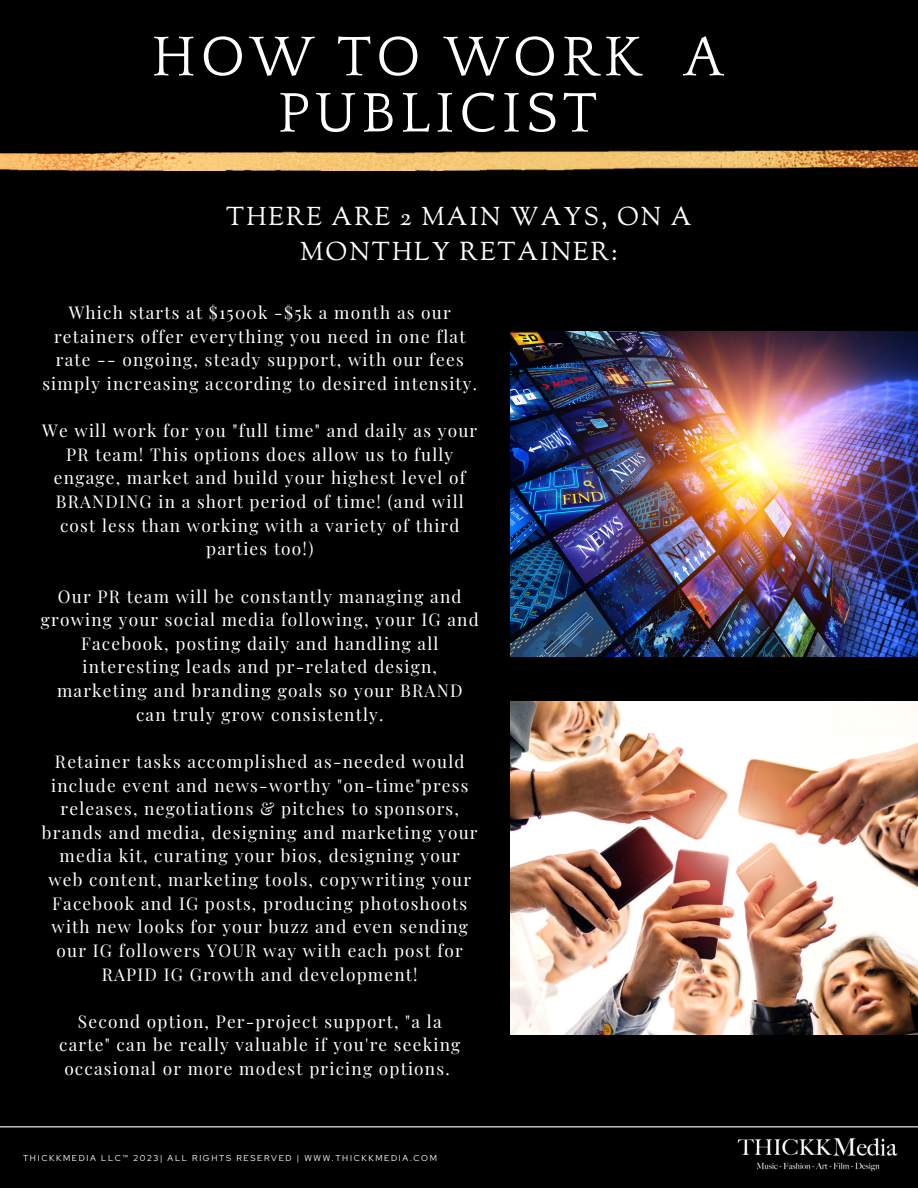
<style>
.page{position:relative;width:918px;height:1188px;background:#000}
.page>*{position:absolute;margin:0;border:0;box-sizing:border-box;transform-origin:0 0}
.t1{font:58.35px/56.2px "Quattrocento";letter-spacing:.08em;color:#fff;text-align:center}
.t2{font:25.65px/34.8px "Sorts Mill Goudy";letter-spacing:.08em;color:#fff;text-align:center}
.t3{font:17.25px/23.7px "Playfair Display";letter-spacing:.07em;color:#fff;text-align:center}
.t4{font:8.55px "Red Hat Display";letter-spacing:.2em;color:#fff}
</style>
<div class="page">
<hr style="left:0;top:1126px;width:918px;height:1px;background:#fefefe">
<img style="left:671px;top:1126px;width:247px;height:45px">
<img style="left:0;top:150px;width:918px;height:21px">
<img style="left:511px;top:332px;width:407px;height:325px">
<img style="left:511px;top:701px;width:407px;height:333px">
<p class="t1" style="left:152px;top:30px;width:573px">HOW TO WORK A<br>PUBLICIST</p>
<p class="t2" style="left:226px;top:201px;width:467px">THERE ARE 2 MAIN WAYS, ON A<br>MONTHLY RETAINER:</p>
<p class="t3" style="left:42px;top:300px;width:436px">Which starts at $1500k -$5k a month as our retainers offer everything you need in one flat rate -- ongoing, steady support, with our fees simply increasing according to desired intensity.</p>
<p class="t3" style="left:42px;top:418px;width:436px">We will work for you "full time" and daily as your PR team! This options does allow us to fully engage, market and build your highest level of BRANDING in a short period of time! (and will cost less than working with a variety of third parties too!)</p>
<p class="t3" style="left:41px;top:584px;width:439px">Our PR team will be constantly managing and growing your social media following, your IG and Facebook, posting daily and handling all interesting leads and pr-related design, marketing and branding goals so your BRAND can truly grow consistently.</p>
<p class="t3" style="left:42px;top:749px;width:437px">Retainer tasks accomplished as-needed would include event and news-worthy "on-time"press releases, negotiations &amp; pitches to sponsors, brands and media, designing and marketing your media kit, curating your bios, designing your web content, marketing tools, copywriting your Facebook and IG posts, producing photoshoots with new looks for your buzz and even sending our IG followers YOUR way with each post for RAPID IG Growth and development!</p>
<p class="t3" style="left:59px;top:1009px;width:403px">Second option, Per-project support, "a la carte" can be really valuable if you're seeking occasional or more modest pricing options.</p>
<p class="t4" style="left:23px;top:1152px;width:415px">THICKKMEDIA LLC™ 2023| ALL RIGHTS RESERVED | WWW.THICKKMEDIA.COM</p>
</div>
